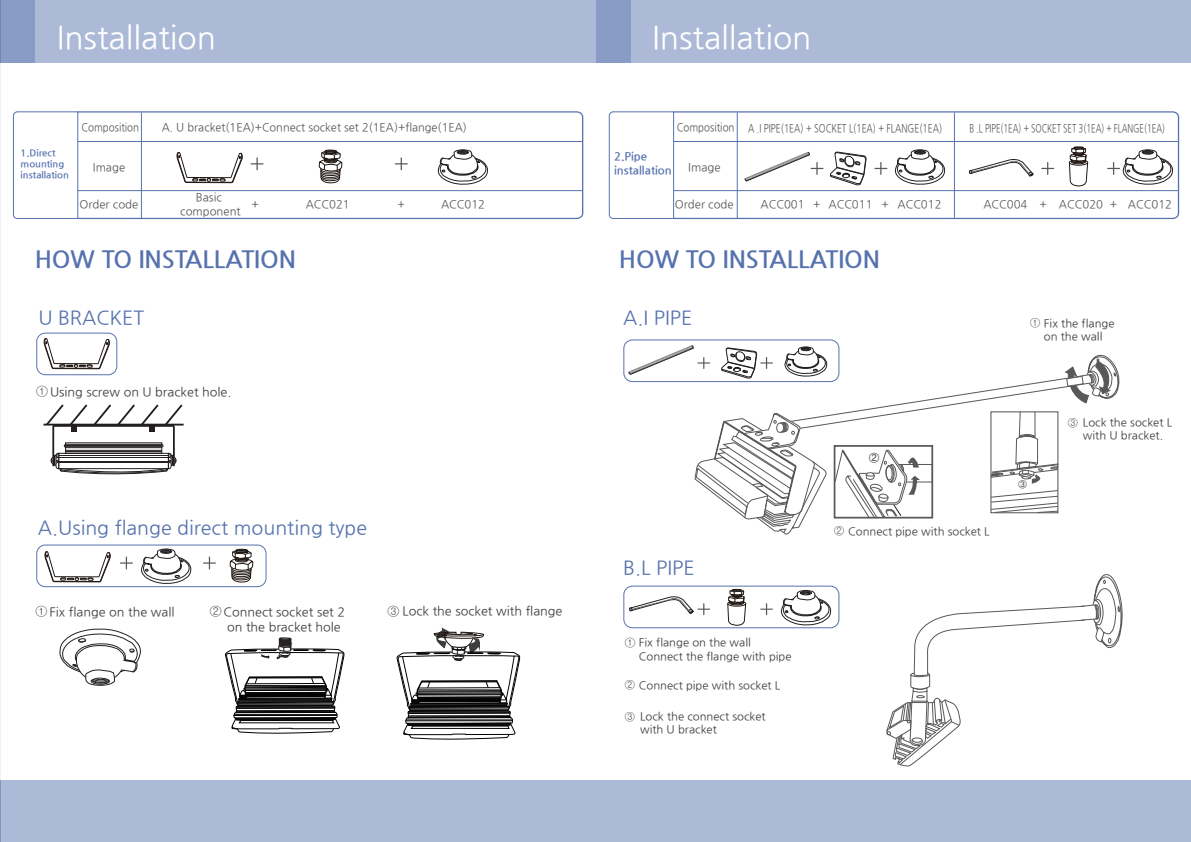
<style>
.page{position:relative;width:1191px;height:842px;background:#fff}
.page>*{position:absolute;margin:0;border:0;box-sizing:border-box;transform-origin:0 0}
.t1{font:31.6px "Nanum Gothic";color:#fff}
.t2{font:700 23.7px "Nanum Gothic";color:#5672ae}
.t3{font:19.1px "Nanum Gothic";color:#5672ae}
.t4{font:12.3px/14.8px "Nanum Gothic";color:#3e3e3f}
.t5{font:11.3px/13.6px "Nanum Gothic";color:#57585a;text-align:center}
.t6{font:11.3px "Nanum Gothic";color:#57585a;scale:.7 1}
.t7{font:11.3px "Nanum Gothic";color:#57585a;scale:.76 1}
.t8{font:11.3px "Nanum Gothic";color:#57585a;scale:.87 1}
.t9{font:700 11.2px/13.5px "Nanum Gothic";color:#5672ae}
.t10{font:11px/13.3px "Nanum Gothic";color:#3e3e3f}
.t11{font:10.7px "YDIYGO340";color:#57585a}
.t12{font:700 9.3px/11.2px "Nanum Gothic";color:#5672ae}
.t13{font:9px "YDIYGO340";color:#57585a}
.s1{font-size:10.7px}
</style>
<div class="page">
<hr style="left:0;top:62px;width:1px;height:718px;background:#5672ae">
<hr style="left:0;top:0;width:1px;height:62px;background:#5672ae">
<hr style="left:0;top:780px;width:1px;height:62px;background:#5672ae">
<div style="left:35px;top:0;width:561px;height:62px;background:#acbad7"></div>
<div style="left:1px;top:780px;width:595px;height:62px;background:#acbad7"></div>
<div style="left:1px;top:0;width:34px;height:62px;background:#899cc6"></div>
<div style="left:630px;top:0;width:561px;height:62px;background:#acbad7"></div>
<div style="left:596px;top:780px;width:595px;height:62px;background:#acbad7"></div>
<div style="left:596px;top:0;width:34px;height:62px;background:#899cc6"></div>
<svg style="left:886px;top:574px;width:237px;height:192px"></svg>
<svg style="left:780px;top:590px;width:51px;height:36px"></svg>
<svg style="left:79px;top:111px;width:504px;height:108px"></svg>
<svg style="left:13px;top:111px;width:66px;height:108px"></svg>
<hr style="left:78px;top:141px;width:504px;height:1px;background:#5672ae">
<hr style="left:78px;top:190px;width:504px;height:1px;background:#5672ae">
<hr style="left:141px;top:113px;width:1px;height:106px;background:#5672ae">
<svg style="left:674px;top:111px;width:505px;height:108px"></svg>
<svg style="left:608px;top:111px;width:66px;height:108px"></svg>
<hr style="left:673px;top:141px;width:504px;height:1px;background:#5672ae">
<hr style="left:673px;top:190px;width:504px;height:1px;background:#5672ae">
<hr style="left:736px;top:113px;width:1px;height:106px;background:#5672ae">
<svg style="left:59px;top:628px;width:82px;height:58px"></svg>
<svg style="left:225px;top:637px;width:120px;height:97px"></svg>
<svg style="left:397px;top:627px;width:123px;height:113px"></svg>
<svg style="left:141px;top:549px;width:51px;height:35px"></svg>
<svg style="left:230px;top:548px;width:23px;height:34px"></svg>
<svg style="left:203px;top:557px;width:13px;height:12px"></svg>
<svg style="left:120px;top:557px;width:13px;height:12px"></svg>
<svg style="left:45px;top:551px;width:66px;height:31px"></svg>
<div style="left:36px;top:545px;width:230px;height:42px;border:1px solid #5672ae;border-radius:9px"></div>
<hr style="left:43px;top:424px;width:141px;height:1px;background:#231f20">
<svg style="left:44px;top:404px;width:140px;height:71px"></svg>
<svg style="left:44px;top:338px;width:66px;height:31px"></svg>
<div style="left:36px;top:333px;width:81px;height:42px;border:1px solid #5672ae;border-radius:9px"></div>
<svg style="left:629px;top:345px;width:491px;height:190px"></svg>
<div style="left:623px;top:340px;width:216px;height:42px;border:1px solid #5672ae;border-radius:9px"></div>
<svg style="left:727px;top:589px;width:19px;height:36px"></svg>
<svg style="left:629px;top:596px;width:81px;height:19px"></svg>
<svg style="left:760px;top:603px;width:13px;height:12px"></svg>
<div style="left:623px;top:586px;width:216px;height:42px;border:1px solid #5672ae;border-radius:9px"></div>
<hr style="left:954px;top:113px;width:1px;height:105px;background:#5672ae">
<h1 class="t1" style="left:57px;top:23px;width:161px">Installation</h1>
<h1 class="t1" style="left:652px;top:23px;width:161px">Installation</h1>
<p class="t12" style="left:21px;top:147px;width:50px">1.Direct mounting installation</p>
<p class="t8" style="left:81px;top:122px;width:68px">Composition</p>
<p class="t5" style="left:93px;top:161px;width:34px">Image</p>
<p class="t5" style="left:79px;top:198px;width:60px">Order code</p>
<p class="t5" style="left:162px;top:121px;width:307px">A. U bracket(1EA)+Connect socket set 2(1EA)+flange(1EA)</p>
<p class="t8" style="left:677px;top:122px;width:68px">Composition</p>
<p class="t5" style="left:688px;top:161px;width:34px">Image</p>
<p class="t5" style="left:675px;top:198px;width:60px">Order code</p>
<p class="t7" style="left:748px;top:123px;width:257px">A .I PIPE(1EA) + SOCKET L(1EA) + FLANGE(1EA)</p>
<p class="t6" style="left:969px;top:123px;width:281px">B .L PIPE(1EA) + SOCKET SET 3(1EA) + FLANGE(1EA)</p>
<p class="t9" style="left:614px;top:150px;width:59px">2.Pipe installation</p>
<p class="t5" style="left:180px;top:191px;width:62px">Basic component</p>
<p class="t5" style="left:252px;top:198px;width:9px">+</p>
<p class="t5" style="left:306px;top:198px;width:46px">ACC021</p>
<p class="t5" style="left:397px;top:198px;width:9px">+</p>
<p class="t5" style="left:441px;top:198px;width:46px">ACC012</p>
<p class="t5" style="left:760px;top:198px;width:182px">ACC001 + ACC011 + ACC012</p>
<p class="t5" style="left:983px;top:198px;width:190px">ACC004 + ACC020 + ACC012</p>
<h2 class="t2" style="left:35px;top:248px;width:263px">HOW TO INSTALLATION</h2>
<h2 class="t2" style="left:619px;top:248px;width:263px">HOW TO INSTALLATION</h2>
<h3 class="t3" style="left:38px;top:308px;width:107px">U BRACKET</h3>
<p class="t4" style="left:36px;top:385px;width:197px">① Using screw on U bracket hole.</p>
<h3 class="t3" style="left:38px;top:519px;width:331px">A.Using flange direct mounting type</h3>
<p class="t4" style="left:36px;top:605px;width:140px">① Fix flange on the wall</p>
<p class="t4" style="left:227px;top:605px;width:119px;text-indent:-17px">② Connect socket set 2 on the bracket hole</p>
<p class="t4" style="left:387px;top:604px;width:176px">③ Lock the socket with flange</p>
<h3 class="t3" style="left:623px;top:308px;width:71px">A.I PIPE</h3>
<h3 class="t3" style="left:623px;top:559px;width:73px">B.L PIPE</h3>
<p class="t10" style="left:639px;top:636px;width:154px;text-indent:-14px">① Fix flange on the wall<br>Connect the flange with pipe</p>
<p class="t10" style="left:625px;top:679px;width:157px"><span class="s1">②</span> Connect pipe with socket L</p>
<p class="t10" style="left:640px;top:710px;width:127px;text-indent:-15px"><span class="s1">③</span> Lock the connect socket with U bracket</p>
<p class="t11" style="left:868px;top:452px;width:12px">②</p>
<p class="t10" style="left:834px;top:525px;width:157px"><span class="s1">②</span> Connect pipe with socket L</p>
<p class="t10" style="left:1030px;top:317px;width:86px;text-align:center"><span class="s1">①</span> Fix the flange on the wall</p>
<p class="t13" style="left:1018px;top:479px;width:10px">③</p>
<p class="t10" style="left:1067px;top:416px;width:106px;text-align:center"><span class="s1">③</span> Lock the socket L with U bracket.</p>
</div>
